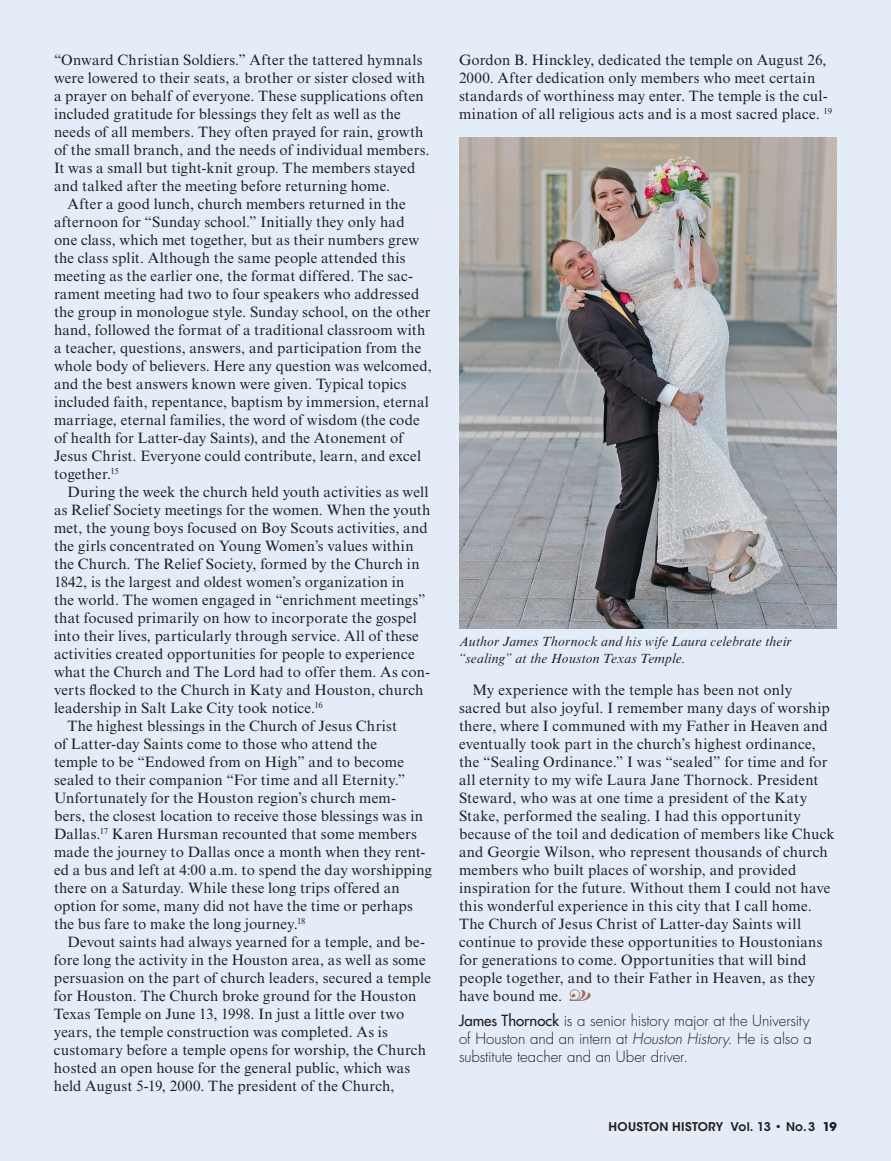
<style>
.page{position:relative;width:891px;height:1161px;background:#e4ecf7}
.page>*{position:absolute;margin:0;border:0;box-sizing:border-box;transform-origin:0 0}
.t1{font:15px/18px "Times New Roman MT Std";letter-spacing:.015em;color:#231f20}
.t2{font:300 15px/18px "Futura Std";letter-spacing:-.005em;color:#231f20}
.t3{font:italic 13.5px/16.5px "Times New Roman MT Std";letter-spacing:.01em;color:#231f20}
.t4{font:600 12px "ITC Avant Garde Std";letter-spacing:.02em;color:#231f20}
.s1{color:#9d6e5c}
.s2{font-weight:500}
.s3{font-style:italic}
.s4{font-weight:700}
</style>
<div class="page">
<img style="left:459px;top:138px;width:377px;height:491px">
<p class="t1" style="left:54px;top:51px;width:370px">“Onward Christian Soldiers.” After the tattered hymnals</p>
<p class="t1" style="left:54px;top:69px;width:373px">were lowered to their seats, a brother or sister closed with</p>
<p class="t1" style="left:54px;top:87px;width:371px">a prayer on behalf of everyone. These supplications often</p>
<p class="t1" style="left:54px;top:105px;width:348px">included gratitude for blessings they felt as well as the</p>
<p class="t1" style="left:54px;top:123px;width:371px">needs of all members. They often prayed for rain, growth</p>
<p class="t1" style="left:54px;top:141px;width:377px">of the small branch, and the needs of individual members.</p>
<p class="t1" style="left:54px;top:159px;width:363px">It was a small but tight-knit group. The members stayed</p>
<p class="t1" style="left:54px;top:177px;width:338px">and talked after the meeting before returning home.</p>
<p class="t1" style="left:68px;top:195px;width:340px">After a good lunch, church members returned in the</p>
<p class="t1" style="left:54px;top:213px;width:352px">afternoon for “Sunday school.” Initially they only had</p>
<p class="t1" style="left:54px;top:231px;width:367px">one class, which met together, but as their numbers grew</p>
<p class="t1" style="left:54px;top:249px;width:353px">the class split. Although the same people attended this</p>
<p class="t1" style="left:54px;top:267px;width:361px">meeting as the earlier one, the format differed. The sac-</p>
<p class="t1" style="left:54px;top:285px;width:367px">rament meeting had two to four speakers who addressed</p>
<p class="t1" style="left:54px;top:303px;width:378px">the group in monologue style. Sunday school, on the other</p>
<p class="t1" style="left:54px;top:321px;width:373px">hand, followed the format of a traditional classroom with</p>
<p class="t1" style="left:54px;top:339px;width:369px">a teacher, questions, answers, and participation from the</p>
<p class="t1" style="left:54px;top:357px;width:380px">whole body of believers. Here any question was welcomed,</p>
<p class="t1" style="left:54px;top:375px;width:354px">and the best answers known were given. Typical topics</p>
<p class="t1" style="left:54px;top:393px;width:376px">included faith, repentance, baptism by immersion, eternal</p>
<p class="t1" style="left:54px;top:411px;width:367px">marriage, eternal families, the word of wisdom (the code</p>
<p class="t1" style="left:54px;top:429px;width:351px">of health for Latter-day Saints), and the Atonement of</p>
<p class="t1" style="left:54px;top:447px;width:369px">Jesus Christ. Everyone could contribute, learn, and excel</p>
<p class="t1" style="left:54px;top:465px;width:66px">together.<sup>15</sup></p>
<p class="t1" style="left:68px;top:483px;width:363px">During the week the church held youth activities as well</p>
<p class="t1" style="left:54px;top:501px;width:378px">as Relief Society meetings for the women. When the youth</p>
<p class="t1" style="left:54px;top:519px;width:375px">met, the young boys focused on Boy Scouts activities, and</p>
<p class="t1" style="left:54px;top:537px;width:361px">the girls concentrated on Young Women’s values within</p>
<p class="t1" style="left:54px;top:555px;width:367px">the Church. The Relief Society, formed by the Church in</p>
<p class="t1" style="left:54px;top:573px;width:352px">1842, is the largest and oldest women’s organization in</p>
<p class="t1" style="left:54px;top:591px;width:373px">the world. The women engaged in “enrichment meetings”</p>
<p class="t1" style="left:54px;top:609px;width:365px">that focused primarily on how to incorporate the gospel</p>
<p class="t1" style="left:54px;top:627px;width:366px">into their lives, particularly through service. All of these</p>
<p class="t1" style="left:54px;top:645px;width:362px">activities created opportunities for people to experience</p>
<p class="t1" style="left:54px;top:663px;width:378px">what the Church and The Lord had to offer them. As con-</p>
<p class="t1" style="left:54px;top:681px;width:371px">verts flocked to the Church in Katy and Houston, church</p>
<p class="t1" style="left:54px;top:699px;width:270px">leadership in Salt Lake City took notice.<sup>16</sup></p>
<p class="t1" style="left:68px;top:717px;width:331px">The highest blessings in the Church of Jesus Christ</p>
<p class="t1" style="left:54px;top:735px;width:325px">of Latter-day Saints come to those who attend the</p>
<p class="t1" style="left:54px;top:753px;width:351px">temple to be “Endowed from on High” and to become</p>
<p class="t1" style="left:54px;top:771px;width:353px">sealed to their companion “For time and all Eternity.”</p>
<p class="t1" style="left:54px;top:789px;width:344px">Unfortunately for the Houston region’s church mem-</p>
<p class="t1" style="left:54px;top:807px;width:371px">bers, the closest location to receive those blessings was in</p>
<p class="t1" style="left:54px;top:825px;width:364px">Dallas.<sup>17</sup> Karen Hursman recounted that some members</p>
<p class="t1" style="left:54px;top:843px;width:373px">made the journey to Dallas once a month when they rent-</p>
<p class="t1" style="left:54px;top:861px;width:380px">ed a bus and left at 4:00 a.m. to spend the day worshipping</p>
<p class="t1" style="left:54px;top:879px;width:347px">there on a Saturday. While these long trips offered an</p>
<p class="t1" style="left:54px;top:897px;width:360px">option for some, many did not have the time or perhaps</p>
<p class="t1" style="left:54px;top:915px;width:253px">the bus fare to make the long journey.<sup>18</sup></p>
<p class="t1" style="left:68px;top:933px;width:359px">Devout saints had always yearned for a temple, and be-</p>
<p class="t1" style="left:54px;top:951px;width:373px">fore long the activity in the Houston area, as well as some</p>
<p class="t1" style="left:54px;top:969px;width:379px">persuasion on the part of church leaders, secured a temple</p>
<p class="t1" style="left:54px;top:987px;width:364px">for Houston. The Church broke ground for the Houston</p>
<p class="t1" style="left:54px;top:1005px;width:352px">Texas Temple on June 13, 1998. In just a little over two</p>
<p class="t1" style="left:54px;top:1023px;width:335px">years, the temple construction was completed. As is</p>
<p class="t1" style="left:54px;top:1041px;width:373px">customary before a temple opens for worship, the Church</p>
<p class="t1" style="left:54px;top:1059px;width:358px">hosted an open house for the general public, which was</p>
<p class="t1" style="left:54px;top:1077px;width:342px">held August 5-19, 2000. The president of the Church,</p>
<p class="t1" style="left:459px;top:51px;width:375px">Gordon B. Hinckley, dedicated the temple on August 26, 2000. After dedication only members who meet certain standards of worthiness may enter. The temple is the cul&shy;mination of all religious acts and is a most sacred place. <sup>19</sup></p>
<p class="t3" style="left:459px;top:634px;width:334px">Author James Thornock and his wife Laura celebrate their “sealing” at the Houston Texas Temple.</p>
<p class="t1" style="left:459px;top:681px;width:377px;text-indent:14px">My experience with the temple has been not only sacred but also joyful. I remember many days of worship there, where I communed with my Father in Heaven and eventually took part in the church’s highest ordinance, the “Sealing Ordinance.” I was “sealed” for time and for all eternity to my wife Laura Jane Thornock. President Steward, who was at one time a president of the Katy Stake, performed the sealing. I had this opportunity because of the toil and dedication of members like Chuck and Georgie Wilson, who represent thousands of church members who built places of worship, and provided inspiration for the future. Without them I could not have this wonderful experience in this city that I call home.<br>The Church of Jesus Christ of Latter-day Saints will continue to provide these opportunities to Houstonians for generations to come. Opportunities that will bind people together, and to their Father in Heaven, as they have bound me. <span class="s1">•</span></p>
<p class="t2" style="left:459px;top:1011px;width:354px"><span class="s2">James Thornock</span> is a senior history major at the University of Houston and an intern at <span class="s3">Houston History</span>. He is also a substitute teacher and an Uber driver.</p>
<p class="t4" style="left:609px;top:1119px;width:230px">HOUSTON HISTORY Vol. 13 • No.3 <span class="s4">19</span></p>
</div>
